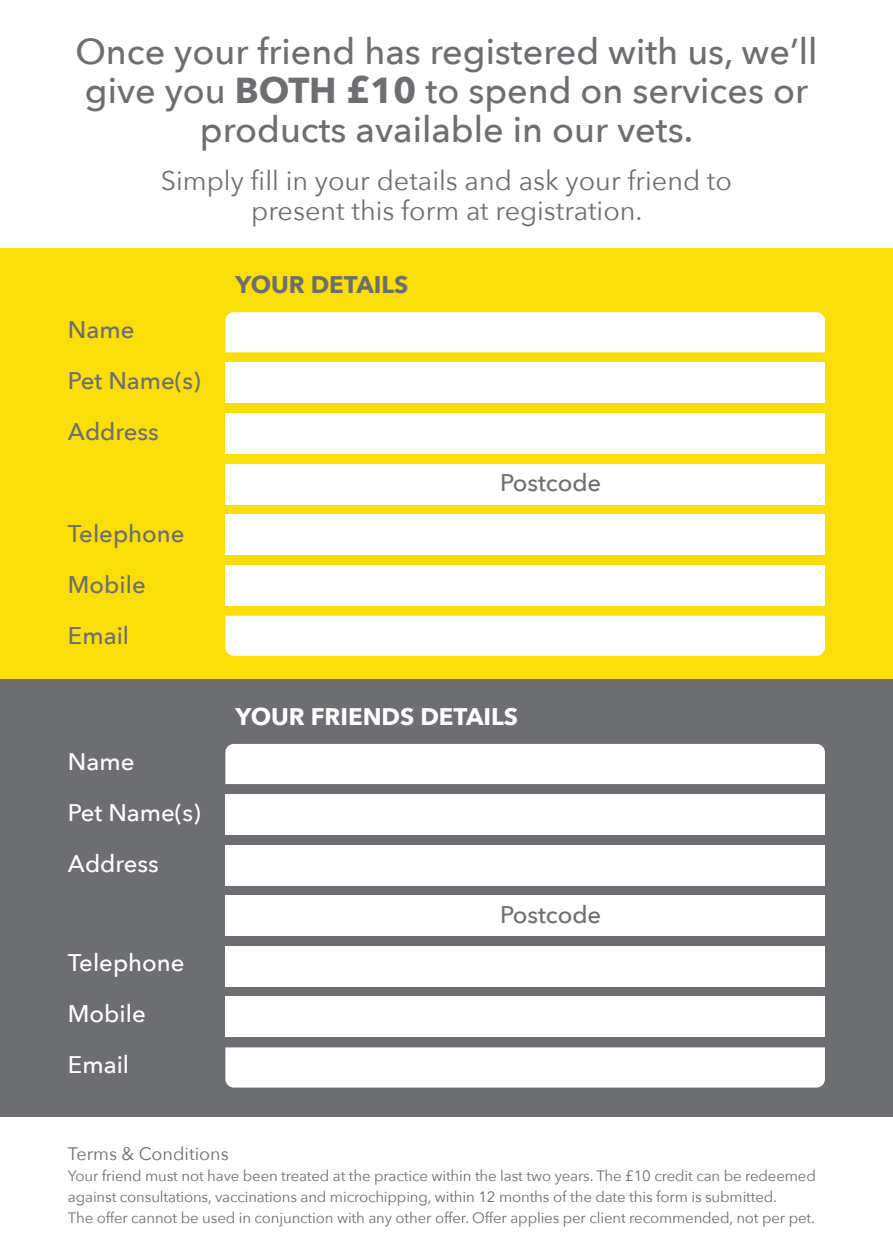
<style>
.page{position:relative;width:893px;height:1259px;background:#fff}
.page>*{position:absolute;margin:0;border:0;box-sizing:border-box;transform-origin:0 0}
.t1{font:500 36px/39px "Avenir Next";color:#6d6e71;text-align:center}
.t2{font:27px "Avenir Next";color:#6d6e71}
.t3{font:500 24px "Avenir Next";color:#6d6e71}
.t4{font:500 24px "Avenir Next";color:#fff}
.t5{font:700 24px "Avenir Next";color:#fff}
.t6{font:700 24px "Avenir Next";color:#6d6e71}
.t7{font:18px "Avenir Next";color:#6d6e71}
.t8{font:15px/21px "Avenir Next";letter-spacing:-.01em;color:#6d6e71}
.s1{font-weight:700}
.s2{font-weight:700;font-size:37.5px}
</style>
<div class="page">
<div style="left:0;top:255px;width:893px;height:862px;background:#6d6e71"></div>
<div style="left:0;top:248px;width:893px;height:431px;background:#fade07"></div>
<div style="left:225px;top:312px;width:600px;height:40px;background:#fff"></div>
<div style="left:225px;top:363px;width:600px;height:40px;background:#fff"></div>
<div style="left:225px;top:413px;width:600px;height:40px;background:#fff"></div>
<div style="left:225px;top:464px;width:600px;height:40px;background:#fff"></div>
<div style="left:225px;top:514px;width:600px;height:41px;background:#fff"></div>
<div style="left:225px;top:565px;width:600px;height:40px;background:#fff"></div>
<div style="left:225px;top:615px;width:600px;height:41px;background:#fff"></div>
<div style="left:225px;top:744px;width:600px;height:40px;background:#fff"></div>
<div style="left:225px;top:794px;width:600px;height:40px;background:#fff"></div>
<div style="left:225px;top:845px;width:600px;height:40px;background:#fff"></div>
<div style="left:225px;top:895px;width:600px;height:41px;background:#fff"></div>
<div style="left:225px;top:946px;width:600px;height:40px;background:#fff"></div>
<div style="left:225px;top:997px;width:600px;height:40px;background:#fff"></div>
<div style="left:225px;top:1047px;width:600px;height:40px;background:#fff"></div>
<p class="t1" style="left:75px;top:30px;width:744px">Once your friend has registered with us, we’ll give you <span class="s1">BOTH</span> <span class="s2">£</span><span class="s1">10</span> to spend on services or products available in our vets.</p>
<p class="t2" style="left:161px;top:157px;width:573px">Simply fill in your details and ask your friend to</p>
<p class="t2" style="left:251px;top:187px;width:393px">present this form at registration.</p>
<p class="t3" style="left:68px;top:309px;width:68px">Name</p>
<p class="t3" style="left:68px;top:360px;width:134px">Pet Name(s)</p>
<p class="t3" style="left:68px;top:411px;width:92px">Address</p>
<p class="t3" style="left:68px;top:513px;width:118px">Telephone</p>
<p class="t3" style="left:68px;top:564px;width:79px">Mobile</p>
<p class="t3" style="left:68px;top:615px;width:63px">Email</p>
<p class="t4" style="left:68px;top:741px;width:68px">Name</p>
<p class="t4" style="left:68px;top:792px;width:134px">Pet Name(s)</p>
<p class="t4" style="left:68px;top:843px;width:92px">Address</p>
<p class="t4" style="left:68px;top:942px;width:118px">Telephone</p>
<p class="t4" style="left:68px;top:993px;width:79px">Mobile</p>
<p class="t4" style="left:68px;top:1044px;width:63px">Email</p>
<p class="t6" style="left:235px;top:264px;width:174px">YOUR DETAILS</p>
<p class="t3" style="left:500px;top:462px;width:103px">Postcode</p>
<p class="t5" style="left:235px;top:696px;width:284px">YOUR FRIENDS DETAILS</p>
<p class="t3" style="left:500px;top:894px;width:103px">Postcode</p>
<p class="t7" style="left:68px;top:1138px;width:162px">Terms &amp; Conditions</p>
<p class="t8" style="left:68px;top:1164px;width:749px">Your friend must not have been treated at the practice within the last two years. The £10 credit can be redeemed against consultations, vaccinations and microchipping, within 12 months of the date this form is submitted.<br>The offer cannot be used in conjunction with any other offer. Offer applies per client recommended, not per pet.</p>
</div>
